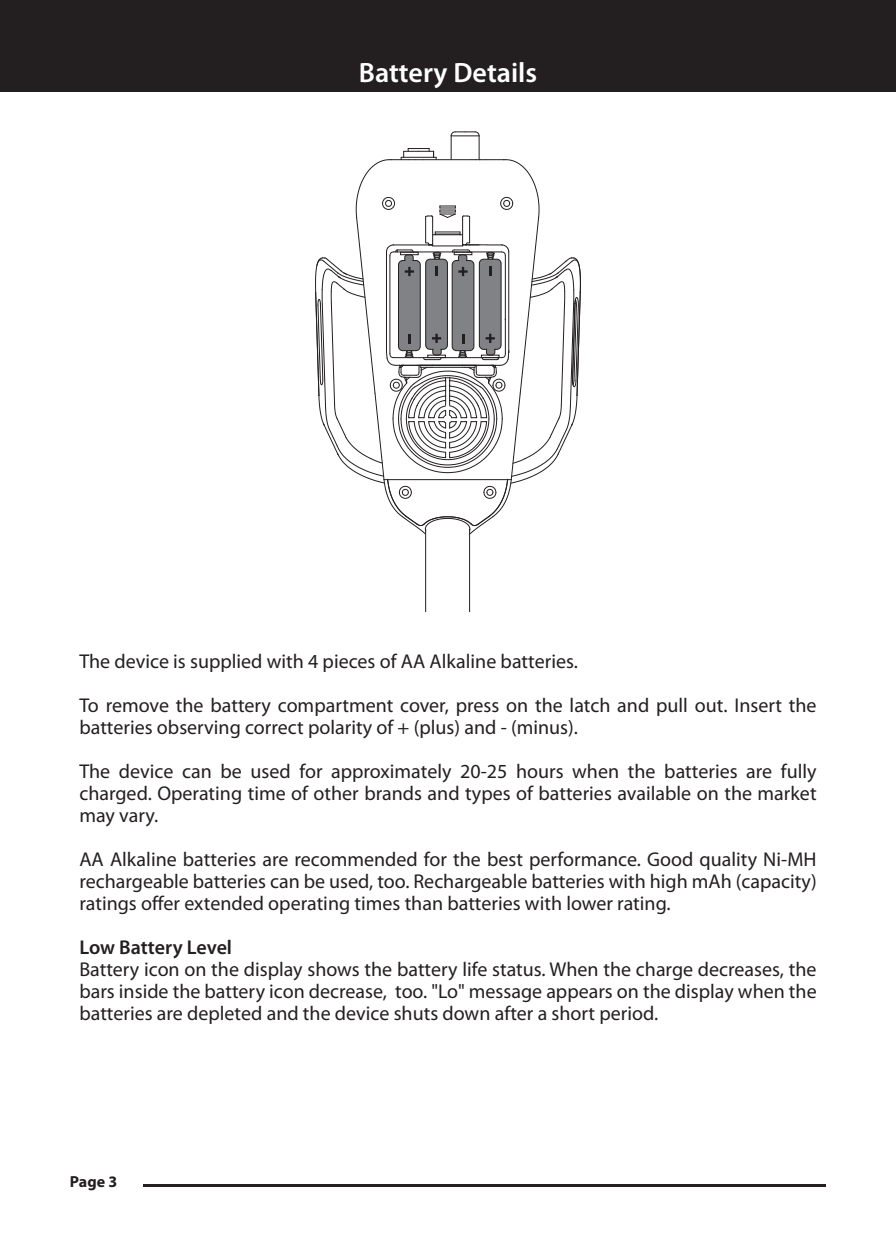
<style>
.page{position:relative;width:896px;height:1248px;background:#fff}
.page>*{position:absolute;margin:0;border:0;box-sizing:border-box;transform-origin:0 0}
.t1{font:600 28px "Myriad Pro";color:#fff}
.t2{font:20px/22px "Myriad Pro";color:#231f20;text-align:justify}
.t3{font:600 20px "Myriad Pro";letter-spacing:-.005em;color:#231f20}
.t4{font:700 16px "Myriad Pro";color:#231f20}
</style>
<div class="page">
<div style="left:0;top:0;width:896px;height:92px;background:#231f20"></div>
<hr style="left:143px;top:1184px;width:683px;height:3px;background:#231f20">
<hr style="left:469px;top:529px;width:1px;height:82px;background:#231f20">
<hr style="left:425px;top:529px;width:1px;height:82px;background:#231f20">
<svg style="left:315px;top:131px;width:266px;height:403px"></svg>
<div style="left:400px;top:252px;width:18px;height:3px;border:1px solid #231f20"></div>
<div style="left:427px;top:355px;width:18px;height:3px;border:1px solid #231f20"></div>
<div style="left:454px;top:252px;width:18px;height:3px;border:1px solid #231f20"></div>
<div style="left:481px;top:355px;width:18px;height:3px;border:1px solid #231f20"></div>
<h1 class="t1" style="left:359px;top:54px;width:180px">Battery Details</h1>
<p class="t2" style="left:79px;top:649px;width:500px">The device is supplied with 4 pieces of AA Alkaline batteries.</p>
<p class="t2" style="left:79px;top:693px;width:739px">To remove the battery compartment cover, press on the latch and pull out. Insert the batteries observing correct polarity of + (plus) and - (minus).</p>
<p class="t2" style="left:79px;top:759px;width:739px">The device can be used for approximately 20-25 hours when the batteries are fully charged. Operating time of other brands and types of batteries available on the market may vary.</p>
<p class="t2" style="left:79px;top:847px;width:739px">AA Alkaline batteries are recommended for the best performance. Good quality Ni-MH rechargeable batteries can be used, too. Rechargeable batteries with high mAh (capacity) ratings offer extended operating times than batteries with lower rating.</p>
<p class="t3" style="left:79px;top:934px;width:154px">Low Battery Level</p>
<p class="t2" style="left:79px;top:957px;width:739px">Battery icon on the display shows the battery life status. When the charge decreases, the bars inside the battery icon decrease, too. "Lo" message appears on the display when the batteries are depleted and the device shuts down after a short period.</p>
<p class="t4" style="left:70px;top:1171px;width:49px">Page 3</p>
</div>
